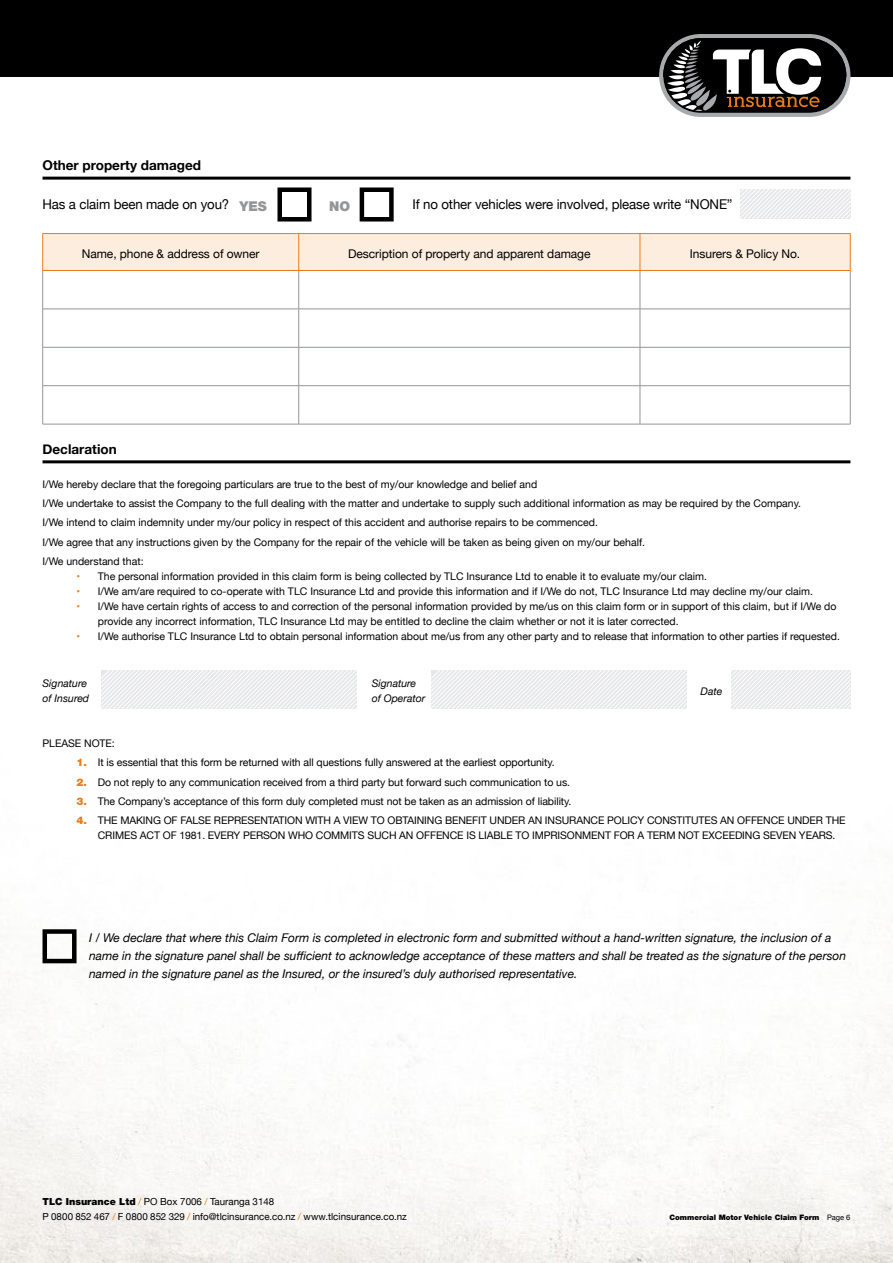
<style>
.page{position:relative;width:893px;height:1263px;background:#fff}
.page>*{position:absolute;margin:0;border:0;box-sizing:border-box;transform-origin:0 0}
.t1{font:13.5px "Helvetica Neue";letter-spacing:-.01em;color:#000}
.t2{font:700 13.5px "Helvetica Neue";color:#000}
.t3{font:900 13.5px "Helvetica Neue LT Std";color:#939598}
.t4{font:italic 12px/18px "Helvetica Neue";color:#000}
.t5{font:12px "Helvetica Neue";letter-spacing:-.005em;color:#000}
.t6{font:10.5px/19.2px "Helvetica Neue";color:#000}
.t7{font:italic 10.5px/15px "Helvetica Neue";color:#000}
.t8{font:9.75px/15px "Helvetica Neue";color:#000}
.t9{font:900 7.5px "Helvetica Neue LT Std";color:#000}
.s1{color:#e87d1e}
.s2{font-family:"Helvetica Neue LT Std";font-weight:900;color:#e87d1e}
.s3{font-family:"Helvetica Neue LT Std";font-weight:900}
.s4{font-family:"Helvetica Neue";font-weight:400}
</style>
<div class="page">
<img style="left:0;top:77px;width:893px;height:1186px">
<div style="left:0;top:0;width:893px;height:77px;background:#000"></div>
<svg style="left:659px;top:34px;width:191px;height:83px"></svg>
<hr style="left:43px;top:177px;width:807px;height:3px;background:#000">
<div style="left:43px;top:234px;width:807px;height:36px;background:#fdeddf"></div>
<hr style="left:42px;top:271px;width:1px;height:38px;background:#939598">
<hr style="left:298px;top:271px;width:1px;height:38px;background:#939598">
<hr style="left:640px;top:271px;width:1px;height:38px;background:#939598">
<hr style="left:850px;top:271px;width:1px;height:38px;background:#939598">
<hr style="left:43px;top:309px;width:256px;height:1px;background:#939598">
<hr style="left:42px;top:309px;width:1px;height:38px;background:#939598">
<hr style="left:299px;top:309px;width:341px;height:1px;background:#939598">
<hr style="left:298px;top:309px;width:1px;height:38px;background:#939598">
<hr style="left:640px;top:309px;width:210px;height:1px;background:#939598">
<hr style="left:640px;top:309px;width:1px;height:38px;background:#939598">
<hr style="left:850px;top:309px;width:1px;height:38px;background:#939598">
<hr style="left:43px;top:347px;width:256px;height:1px;background:#939598">
<hr style="left:42px;top:347px;width:1px;height:38px;background:#939598">
<hr style="left:299px;top:347px;width:341px;height:1px;background:#939598">
<hr style="left:298px;top:347px;width:1px;height:38px;background:#939598">
<hr style="left:640px;top:347px;width:210px;height:1px;background:#939598">
<hr style="left:640px;top:347px;width:1px;height:38px;background:#939598">
<hr style="left:850px;top:347px;width:1px;height:38px;background:#939598">
<hr style="left:43px;top:385px;width:256px;height:1px;background:#939598">
<hr style="left:42px;top:386px;width:1px;height:38px;background:#939598">
<hr style="left:299px;top:385px;width:341px;height:1px;background:#939598">
<hr style="left:298px;top:386px;width:1px;height:38px;background:#939598">
<hr style="left:640px;top:385px;width:210px;height:1px;background:#939598">
<hr style="left:640px;top:386px;width:1px;height:38px;background:#939598">
<hr style="left:850px;top:386px;width:1px;height:38px;background:#939598">
<hr style="left:43px;top:424px;width:256px;height:1px;background:#939598">
<hr style="left:299px;top:424px;width:341px;height:1px;background:#939598">
<hr style="left:640px;top:424px;width:210px;height:1px;background:#939598">
<hr style="left:43px;top:233px;width:256px;height:1px;background:#e87d1e">
<hr style="left:42px;top:234px;width:1px;height:36px;background:#e87d1e">
<hr style="left:299px;top:233px;width:341px;height:1px;background:#e87d1e">
<hr style="left:298px;top:234px;width:1px;height:36px;background:#e87d1e">
<hr style="left:640px;top:233px;width:210px;height:1px;background:#e87d1e">
<hr style="left:640px;top:234px;width:1px;height:36px;background:#e87d1e">
<hr style="left:850px;top:234px;width:1px;height:36px;background:#e87d1e">
<hr style="left:43px;top:270px;width:256px;height:1px;background:#e87d1e">
<hr style="left:299px;top:270px;width:341px;height:1px;background:#e87d1e">
<hr style="left:640px;top:270px;width:210px;height:1px;background:#e87d1e">
<hr style="left:43px;top:460px;width:807px;height:3px;background:#000">
<svg style="left:101px;top:671px;width:255px;height:38px"></svg>
<svg style="left:731px;top:671px;width:120px;height:38px"></svg>
<svg style="left:431px;top:671px;width:256px;height:38px"></svg>
<div style="left:277px;top:187px;width:34px;height:34px;border:4px solid #000"></div>
<div style="left:360px;top:187px;width:34px;height:34px;border:4px solid #000"></div>
<svg style="left:740px;top:189px;width:110px;height:30px"></svg>
<div style="left:43px;top:929px;width:34px;height:34px;border:4px solid #000"></div>
<p class="t2" style="left:43px;top:154px;width:160px">Other property damaged</p>
<p class="t1" style="left:43px;top:195px;width:188px">Has a claim been made on you?</p>
<p class="t1" style="left:413px;top:195px;width:321px">If no other vehicles were involved, please write “NONE”</p>
<p class="t5" style="left:82px;top:245px;width:179px">Name, phone &amp; address of owner</p>
<p class="t5" style="left:348px;top:245px;width:244px">Description of property and apparent damage</p>
<p class="t5" style="left:690px;top:245px;width:112px">Insurers &amp; Policy No.</p>
<p class="t3" style="left:239px;top:198px;width:29px">YES</p>
<p class="t3" style="left:329px;top:198px;width:22px">NO</p>
<p class="t2" style="left:43px;top:438px;width:76px">Declaration</p>
<p class="t6" style="left:43px;top:475px;width:760px">I/We hereby declare that the foregoing particulars are true to the best of my/our knowledge and belief and<br>I/We undertake to assist the Company to the full dealing with the matter and undertake to supply such additional information as may be required by the Company.<br>I/We intend to claim indemnity under my/our policy in respect of this accident and authorise repairs to be commenced.<br>I/We agree that any instructions given by the Company for the repair of the vehicle will be taken as being given on my/our behalf.<br>I/We understand that:</p>
<p class="t6" style="left:77px;top:567px;width:632px"><span class="s1">•</span> The personal information provided in this claim form is being collected by TLC Insurance Ltd to enable it to evaluate my/our claim.</p>
<p class="t6" style="left:77px;top:582px;width:738px"><span class="s1">•</span> I/We am/are required to co-operate with TLC Insurance Ltd and provide this information and if I/We do not, TLC Insurance Ltd may decline my/our claim.</p>
<p class="t6" style="left:98px;top:599px;width:740px;line-height:15px;text-indent:-21px"><span class="s1">•</span> I/We have certain rights of access to and correction of the personal information provided by me/us on this claim form or in support of this claim, but if I/We do provide any incorrect information, TLC Insurance Ltd may be entitled to decline the claim whether or not it is later corrected.</p>
<p class="t6" style="left:77px;top:627px;width:765px"><span class="s1">•</span> I/We authorise TLC Insurance Ltd to obtain personal information about me/us from any other party and to release that information to other parties if requested.</p>
<p class="t7" style="left:43px;top:677px;width:48px">Signature of Insured</p>
<p class="t7" style="left:372px;top:677px;width:55px">Signature of Operator</p>
<p class="t7" style="left:701px;top:684px;width:23px">Date</p>
<p class="t6" style="left:43px;top:734px;width:74px">PLEASE NOTE:</p>
<p class="t6" style="left:77px;top:753px;width:480px"><span class="s2">1.</span> It is essential that this form be returned with all questions fully answered at the earliest opportunity.</p>
<p class="t6" style="left:77px;top:773px;width:495px"><span class="s2">2.</span> Do not reply to any communication received from a third party but forward such communication to us.</p>
<p class="t6" style="left:77px;top:792px;width:496px"><span class="s2">3.</span> The Company’s acceptance of this form duly completed must not be taken as an admission of liability.</p>
<p class="t6" style="left:98px;top:813px;width:749px;line-height:15px;text-indent:-21px"><span class="s2">4.</span> THE MAKING OF FALSE REPRESENTATION WITH A VIEW TO OBTAINING BENEFIT UNDER AN INSURANCE POLICY CONSTITUTES AN OFFENCE UNDER THE<br>CRIMES ACT OF 1981. EVERY PERSON WHO COMMITS SUCH AN OFFENCE IS LIABLE TO IMPRISONMENT FOR A TERM NOT EXCEEDING SEVEN YEARS.</p>
<p class="t4" style="left:89px;top:930px;width:758px">I / We declare that where this Claim Form is completed in electronic form and submitted without a hand-written signature, the inclusion of a name in the signature panel shall be sufficient to acknowledge acceptance of these matters and shall be treated as the signature of the person named in the signature panel as the Insured, or the insured’s duly authorised representative.</p>
<p class="t8" style="left:43px;top:1195px;width:366px"><span class="s3">TLC Insurance Ltd</span> <span class="s1">/</span> PO Box 7006 <span class="s1">/</span> Tauranga 3148<br>P 0800 852 467 <span class="s1">/</span> F 0800 852 329 <span class="s1">/</span> info@tlcinsurance.co.nz <span class="s1">/</span> www.tlcinsurance.co.nz</p>
<p class="t9" style="left:670px;top:1213px;width:182px">Commercial Motor Vehicle Claim Form <span class="s4">Page 6</span></p>
</div>
